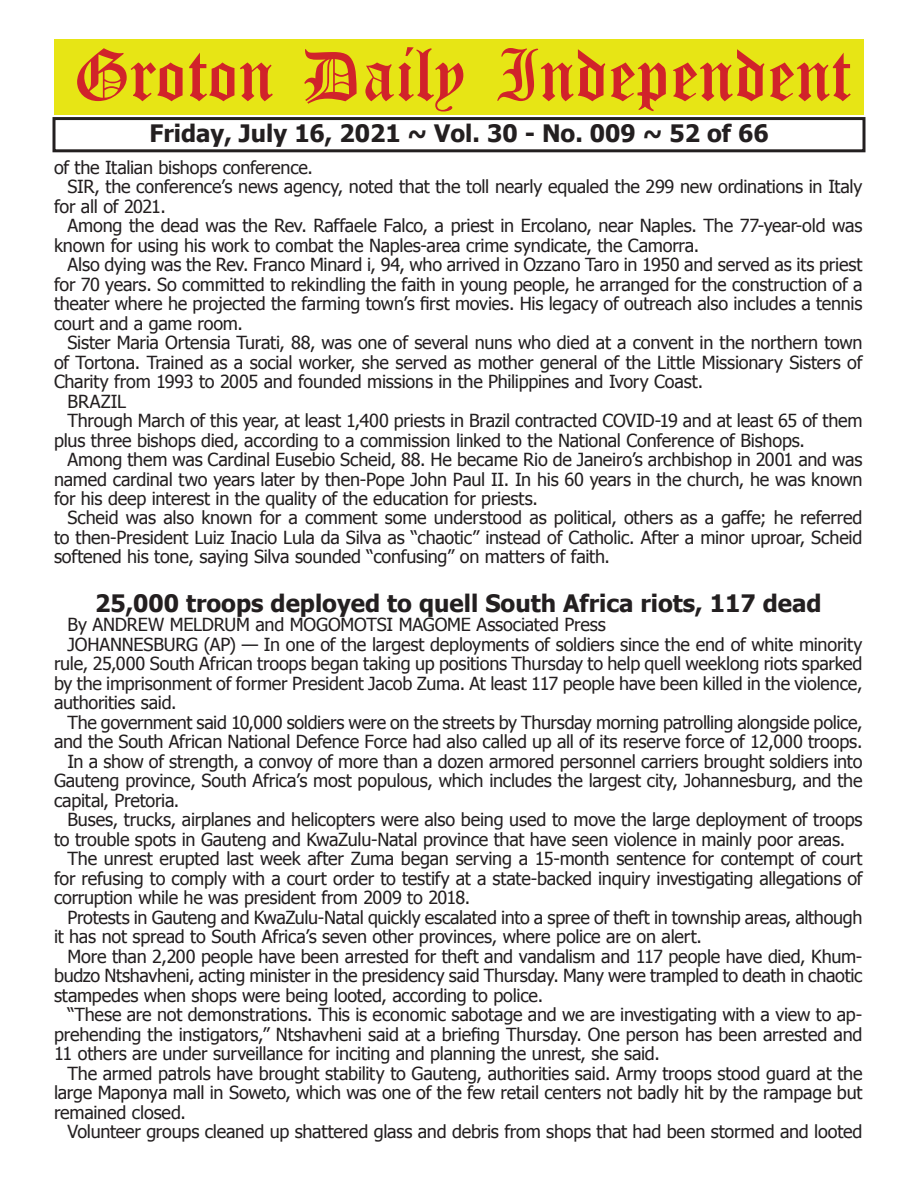
<style>
.page{position:relative;width:918px;height:1188px;background:#fff}
.page>*{position:absolute;margin:0;border:0;box-sizing:border-box;transform-origin:0 0}
.t1{font:54px "Old English Five";color:#d1232a}
.t2{font:700 24px "Tahoma";color:#231f20}
.t3{font:18px "Tahoma";letter-spacing:-.01em;color:#231f20}
</style>
<div class="page">
<div style="left:52px;top:117px;width:814px;height:35px;border:3px solid #231f20"></div>
<div style="left:54px;top:40px;width:810px;height:75px;background:#e7e515"></div>
<h1 class="t1" style="left:73px;top:50px;width:779px">Groton Daily Independent</h1>
<h2 class="t2" style="left:149px;top:116px;width:621px">Friday, July 16, 2021 ~ Vol. 30 - No. 009 ~ 52 of 66</h2>
<p class="t3" style="left:54px;top:155px;width:261px">of the Italian bishops conference.</p>
<p class="t3" style="left:68px;top:174px;width:796px">SIR, the conference’s news agency, noted that the toll nearly equaled the 299 new ordinations in Italy</p>
<p class="t3" style="left:54px;top:194px;width:113px">for all of 2021.</p>
<p class="t3" style="left:68px;top:213px;width:797px">Among the dead was the Rev. Raffaele Falco, a priest in Ercolano, near Naples. The 77-year-old was</p>
<p class="t3" style="left:54px;top:233px;width:647px">known for using his work to combat the Naples-area crime syndicate, the Camorra.</p>
<p class="t3" style="left:68px;top:252px;width:797px">Also dying was the Rev. Franco Minard i, 94, who arrived in Ozzano Taro in 1950 and served as its priest</p>
<p class="t3" style="left:54px;top:272px;width:810px">for 70 years. So committed to rekindling the faith in young people, he arranged for the construction of a</p>
<p class="t3" style="left:54px;top:291px;width:810px">theater where he projected the farming town’s first movies. His legacy of outreach also includes a tennis</p>
<p class="t3" style="left:54px;top:311px;width:191px">court and a game room.</p>
<p class="t3" style="left:68px;top:330px;width:797px">Sister Maria Ortensia Turati, 88, was one of several nuns who died at a convent in the northern town</p>
<p class="t3" style="left:54px;top:350px;width:810px">of Tortona. Trained as a social worker, she served as mother general of the Little Missionary Sisters of</p>
<p class="t3" style="left:54px;top:369px;width:651px">Charity from 1993 to 2005 and founded missions in the Philippines and Ivory Coast.</p>
<p class="t3" style="left:68px;top:389px;width:60px">BRAZIL</p>
<p class="t3" style="left:68px;top:408px;width:797px">Through March of this year, at least 1,400 priests in Brazil contracted COVID-19 and at least 65 of them</p>
<p class="t3" style="left:54px;top:428px;width:753px">plus three bishops died, according to a commission linked to the National Conference of Bishops.</p>
<p class="t3" style="left:68px;top:447px;width:796px">Among them was Cardinal Eusebio Scheid, 88. He became Rio de Janeiro’s archbishop in 2001 and was</p>
<p class="t3" style="left:54px;top:467px;width:810px">named cardinal two years later by then-Pope John Paul II. In his 60 years in the church, he was known</p>
<p class="t3" style="left:54px;top:486px;width:485px">for his deep interest in the quality of the education for priests.</p>
<p class="t3" style="left:68px;top:506px;width:797px">Scheid was also known for a comment some understood as political, others as a gaffe; he referred</p>
<p class="t3" style="left:54px;top:525px;width:810px">to then-President Luiz Inacio Lula da Silva as “chaotic” instead of Catholic. After a minor uproar, Scheid</p>
<p class="t3" style="left:54px;top:545px;width:558px">softened his tone, saying Silva sounded “confusing” on matters of faith.</p>
<h2 class="t2" style="left:95px;top:586px;width:728px">25,000 troops deployed to quell South Africa riots, 117 dead</h2>
<p class="t3" style="left:68px;top:613px;width:540px">By ANDREW MELDRUM and MOGOMOTSI MAGOME Associated Press</p>
<p class="t3" style="left:68px;top:632px;width:796px">JOHANNESBURG (AP) — In one of the largest deployments of soldiers since the end of white minority</p>
<p class="t3" style="left:54px;top:652px;width:810px">rule, 25,000 South African troops began taking up positions Thursday to help quell weeklong riots sparked</p>
<p class="t3" style="left:54px;top:671px;width:810px">by the imprisonment of former President Jacob Zuma. At least 117 people have been killed in the violence,</p>
<p class="t3" style="left:54px;top:691px;width:124px">authorities said.</p>
<p class="t3" style="left:68px;top:710px;width:797px">The government said 10,000 soldiers were on the streets by Thursday morning patrolling alongside police,</p>
<p class="t3" style="left:54px;top:730px;width:810px">and the South African National Defence Force had also called up all of its reserve force of 12,000 troops.</p>
<p class="t3" style="left:68px;top:749px;width:797px">In a show of strength, a convoy of more than a dozen armored personnel carriers brought soldiers into</p>
<p class="t3" style="left:54px;top:769px;width:810px">Gauteng province, South Africa’s most populous, which includes the largest city, Johannesburg, and the</p>
<p class="t3" style="left:54px;top:788px;width:127px">capital, Pretoria.</p>
<p class="t3" style="left:68px;top:808px;width:796px">Buses, trucks, airplanes and helicopters were also being used to move the large deployment of troops</p>
<p class="t3" style="left:54px;top:827px;width:793px">to trouble spots in Gauteng and KwaZulu-Natal province that have seen violence in mainly poor areas.</p>
<p class="t3" style="left:68px;top:847px;width:796px">The unrest erupted last week after Zuma began serving a 15-month sentence for contempt of court</p>
<p class="t3" style="left:54px;top:866px;width:810px">for refusing to comply with a court order to testify at a state-backed inquiry investigating allegations of</p>
<p class="t3" style="left:54px;top:886px;width:418px">corruption while he was president from 2009 to 2018.</p>
<p class="t3" style="left:68px;top:905px;width:797px">Protests in Gauteng and KwaZulu-Natal quickly escalated into a spree of theft in township areas, although</p>
<p class="t3" style="left:54px;top:925px;width:649px">it has not spread to South Africa’s seven other provinces, where police are on alert.</p>
<p class="t3" style="left:68px;top:944px;width:796px">More than 2,200 people have been arrested for theft and vandalism and 117 people have died, Khum-</p>
<p class="t3" style="left:54px;top:964px;width:810px">budzo Ntshavheni, acting minister in the presidency said Thursday. Many were trampled to death in chaotic</p>
<p class="t3" style="left:54px;top:983px;width:491px">stampedes when shops were being looted, according to police.</p>
<p class="t3" style="left:68px;top:1003px;width:796px">“These are not demonstrations. This is economic sabotage and we are investigating with a view to ap-</p>
<p class="t3" style="left:54px;top:1022px;width:810px">prehending the instigators,” Ntshavheni said at a briefing Thursday. One person has been arrested and</p>
<p class="t3" style="left:54px;top:1042px;width:607px">11 others are under surveillance for inciting and planning the unrest, she said.</p>
<p class="t3" style="left:68px;top:1061px;width:797px">The armed patrols have brought stability to Gauteng, authorities said. Army troops stood guard at the</p>
<p class="t3" style="left:54px;top:1081px;width:810px">large Maponya mall in Soweto, which was one of the few retail centers not badly hit by the rampage but</p>
<p class="t3" style="left:54px;top:1100px;width:133px">remained closed.</p>
<p class="t3" style="left:68px;top:1120px;width:797px">Volunteer groups cleaned up shattered glass and debris from shops that had been stormed and looted</p>
</div>
